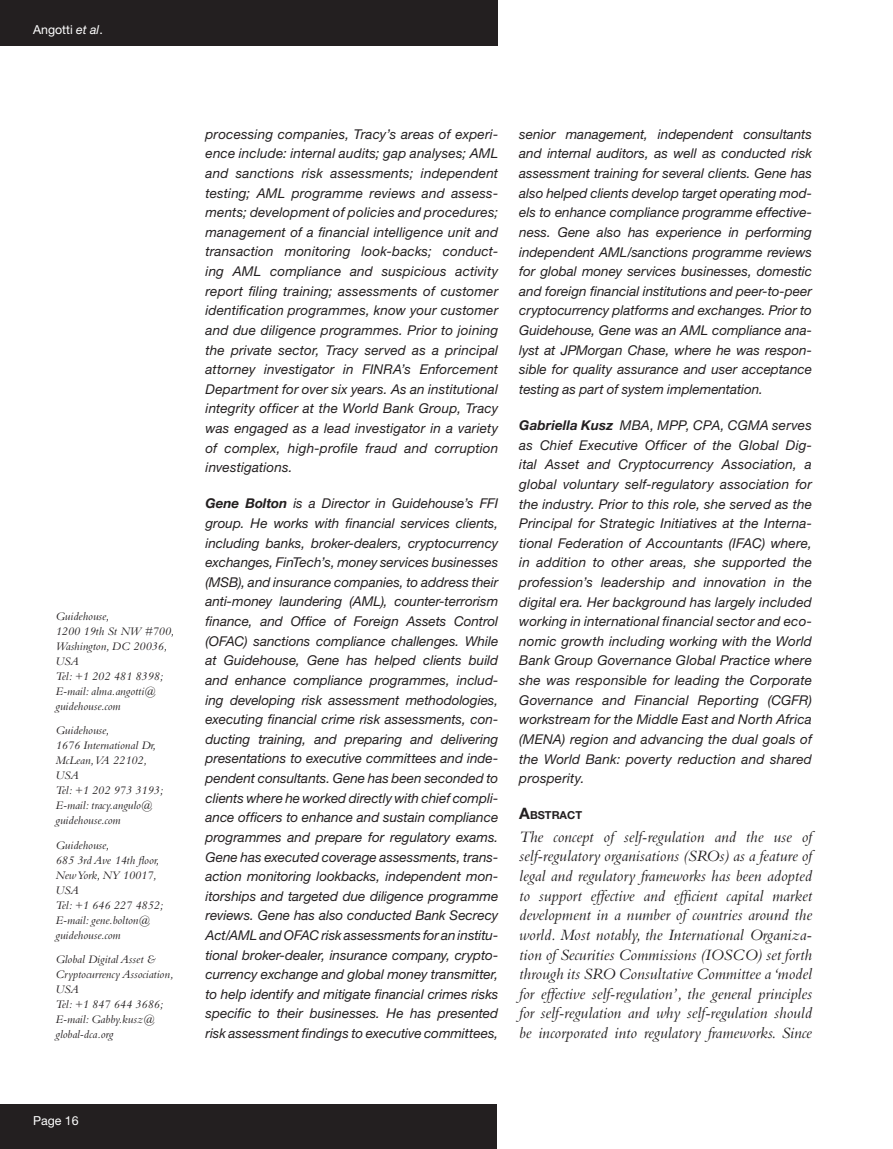
<style>
.page{position:relative;width:893px;height:1149px;background:#fff}
.page>*{position:absolute;margin:0;border:0;box-sizing:border-box;transform-origin:0 0}
.t1{font:italic 16.5px/19.6px "Bembo Std";color:#231f20;text-align:justify}
.t2{font:italic 13.5px/19.6px "Helvetica Neue LT Std";letter-spacing:.005em;color:#231f20;text-align:justify}
.t3{font:12.3px "Helvetica Neue LT Std";color:#fff}
.t4{font:italic 12px/15px "Bembo Std";color:#231f20}
.t5{font:700 10.95px "Helvetica Neue LT Std";color:#231f20}
.s1{font-style:italic}
.s2{font-weight:700}
.s3{font-size:15.75px}
</style>
<div class="page">
<div style="left:0;top:0;width:497px;height:46px;background:#231f20"></div>
<div style="left:0;top:1103px;width:496px;height:45px;background:#231f20"></div>
<p class="t3" style="left:33px;top:22px;width:71px">Angotti <span class="s1">et al</span>.</p>
<p class="t4" style="left:56px;top:608px;width:120px">Guidehouse,<br>1200 19th St NW #700,<br>Washington, DC 20036,<br>USA<br>Tel: +1 202 481 8398;<br>E-mail: alma.angotti@ guidehouse.com</p>
<p class="t4" style="left:56px;top:722px;width:109px">Guidehouse,<br>1676 International Dr,<br>McLean, VA 22102,<br>USA<br>Tel: +1 202 973 3193;<br>E-mail: tracy.angulo@ guidehouse.com</p>
<p class="t4" style="left:56px;top:836px;width:109px">Guidehouse,<br>685 3rd Ave 14th floor,<br>New York, NY 10017,<br>USA<br>Tel: +1 646 227 4852;<br>E-mail: gene.bolton@ guidehouse.com</p>
<p class="t4" style="left:56px;top:950px;width:120px">Global Digital Asset &amp;<br>Cryptocurrency Association,<br>USA<br>Tel: +1 847 644 3686;<br>E-mail: Gabby.kusz@ global-dca.org</p>
<p class="t3" style="left:33px;top:1112px;width:47px">Page 16</p>
<p class="t2" style="left:206px;top:124px;width:294px">processing companies, Tracy’s areas of experi&shy;ence include: internal audits; gap analyses; AML and sanctions risk assessments; independent testing; AML programme reviews and assess&shy;ments; development of policies and procedures; management of a financial intelligence unit and transaction monitoring look-backs; conduct&shy;ing AML compliance and suspicious activity report filing training; assessments of customer identification programmes, know your customer and due diligence programmes. Prior to joining the private sector, Tracy served as a principal attorney investigator in FINRA’s Enforcement Department for over six years. As an institutional integrity officer at the World Bank Group, Tracy was engaged as a lead investigator in a variety of complex, high-profile fraud and corruption investigations.</p>
<p class="t2" style="left:206px;top:493px;width:294px"><span class="s2">Gene Bolton</span> is a Director in Guidehouse’s FFI group. He works with financial services clients, including banks, broker-dealers, cryptocurrency exchanges, FinTech’s, money services businesses (MSB), and insurance companies, to address their anti-money laundering (AML), counter-terrorism finance, and Office of Foreign Assets Control (OFAC) sanctions compliance challenges. While at Guidehouse, Gene has helped clients build and enhance compliance programmes, includ&shy;ing developing risk assessment methodologies, executing financial crime risk assessments, con&shy;ducting training, and preparing and delivering presentations to executive committees and inde&shy;pendent consultants. Gene has been seconded to clients where he worked directly with chief compli&shy;ance officers to enhance and sustain compliance programmes and prepare for regulatory exams.<br>Gene has executed coverage assessments, trans&shy;action monitoring lookbacks, independent mon&shy;itorships and targeted due diligence programme reviews. Gene has also conducted Bank Secrecy Act/AML and OFAC risk assessments for an institu&shy;tional broker-dealer, insurance company, crypto&shy;currency exchange and global money transmitter, to help identify and mitigate financial crimes risks specific to their businesses. He has presented risk assessment findings to executive committees,</p>
<p class="t2" style="left:519px;top:124px;width:294px">senior management, independent consultants and internal auditors, as well as conducted risk assessment training for several clients. Gene has also helped clients develop target operating mod&shy;els to enhance compliance programme effective&shy;ness. Gene also has experience in performing independent AML/sanctions programme reviews for global money services businesses, domestic and foreign financial institutions and peer-to-peer cryptocurrency platforms and exchanges. Prior to Guidehouse, Gene was an AML compliance ana&shy;lyst at JPMorgan Chase, where he was respon&shy;sible for quality assurance and user acceptance testing as part of system implementation.</p>
<p class="t2" style="left:519px;top:415px;width:294px"><span class="s2">Gabriella Kusz</span> MBA, MPP, CPA, CGMA serves as Chief Executive Officer of the Global Dig&shy;ital Asset and Cryptocurrency Association, a global voluntary self-regulatory association for the industry. Prior to this role, she served as the Principal for Strategic Initiatives at the Interna&shy;tional Federation of Accountants (IFAC) where, in addition to other areas, she supported the profession’s leadership and innovation in the digital era. Her background has largely included working in international financial sector and eco&shy;nomic growth including working with the World Bank Group Governance Global Practice where she was responsible for leading the Corporate Governance and Financial Reporting (CGFR) workstream for the Middle East and North Africa (MENA) region and advancing the dual goals of the World Bank: poverty reduction and shared prosperity.</p>
<p class="t5" style="left:519px;top:808px;width:64px"><span class="s3">A</span>BSTRACT</p>
<p class="t1" style="left:519px;top:826px;width:294px">The concept of self-regulation and the use of self-regulatory organisations (SROs) as a feature of legal and regulatory frameworks has been adopted to support effective and efficient capital market development in a number of countries around the world. Most notably, the International Organiza&shy;tion of Securities Commissions (IOSCO) set forth through its SRO Consultative Committee a ‘model for effective self-regulation’, the general principles for self-regulation and why self-regulation should be incorporated into regulatory frameworks. Since</p>
</div>
